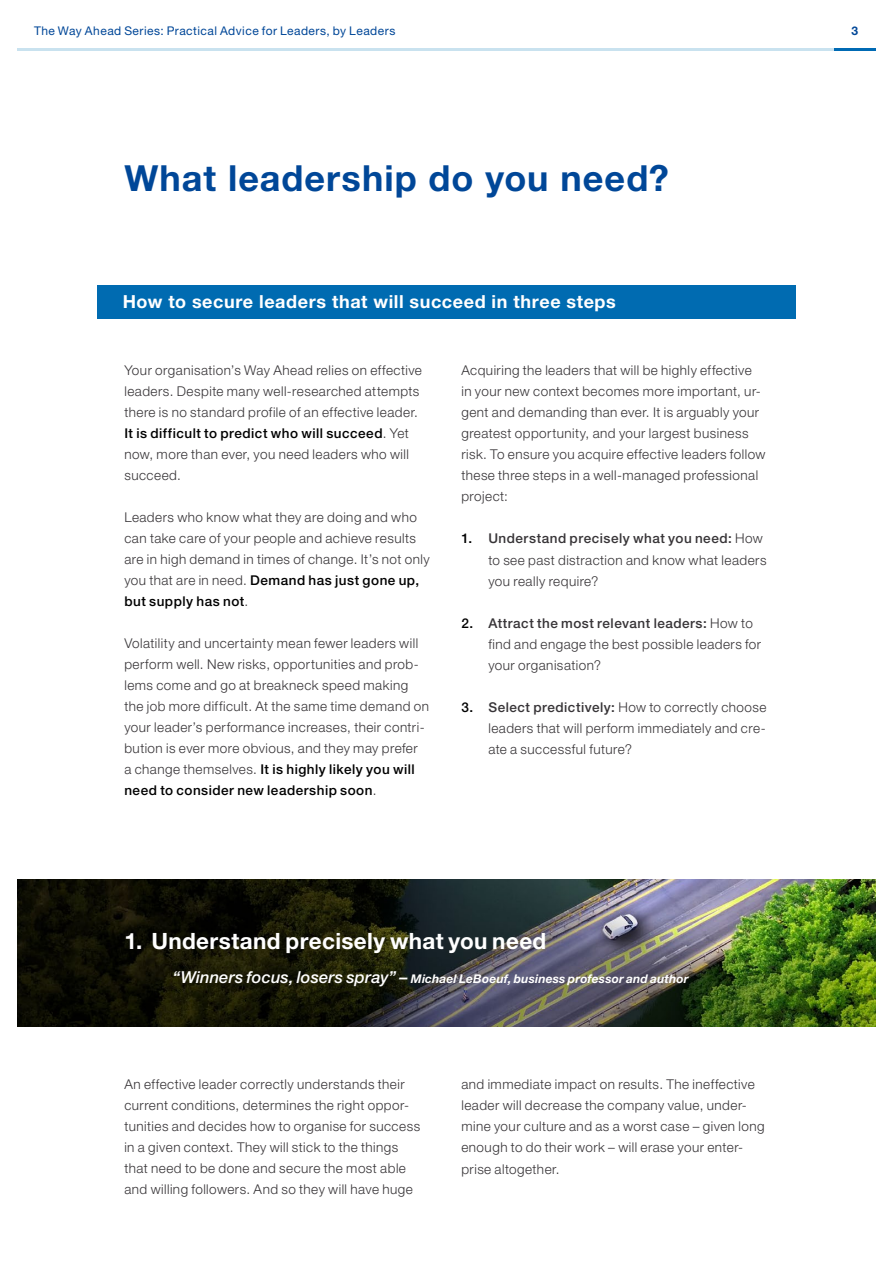
<style>
.page{position:relative;width:893px;height:1263px;background:#fff}
.page>*{position:absolute;margin:0;border:0;box-sizing:border-box;transform-origin:0 0}
.t1{font:700 36px "Helvetica Neue LT Std";letter-spacing:.03em;color:#004798}
.t2{font:700 22.5px "Helvetica Neue LT Std";letter-spacing:.015em;color:#fff}
.t3{font:700 18px "Helvetica Neue LT Std";letter-spacing:.03em;color:#fff}
.t4{font:300 13.5px/21px "Helvetica Neue LT Std";letter-spacing:.035em;color:#373437}
.t5{font:italic 700 12px "Helvetica Neue LT Std";letter-spacing:.015em;color:#fff}
.t6{font:12px "Helvetica Neue LT Std";letter-spacing:.04em;color:#004798}
.t7{font:700 12px "Helvetica Neue LT Std";color:#004798}
.s1{font-weight:500;color:#000}
.s2{font-weight:500}
.s3{font-weight:500;font-size:16.5px}
</style>
<div class="page">
<hr style="left:833px;top:49px;width:43px;height:2px;background:#006ab4">
<hr style="left:17px;top:49px;width:816px;height:2px;background:#c9e2ef">
<div style="left:97px;top:285px;width:699px;height:34px;background:#006bb1"></div>
<img style="left:17px;top:879px;width:859px;height:147px">
<p class="t6" style="left:34px;top:24px;width:363px">The Way Ahead Series: Practical Advice for Leaders, by Leaders</p>
<p class="t7" style="left:851px;top:23px;width:8px">3</p>
<h1 class="t1" style="left:124px;top:156px;width:546px">What leadership do you need?</h1>
<h3 class="t3" style="left:123px;top:291px;width:495px">How to secure leaders that will succeed in three steps</h3>
<p class="t4" style="left:124px;top:360px;width:299px">Your organisation’s Way Ahead relies on effective leaders. Despite many well-researched attempts there is no standard profile of an effective leader.<br><span class="s1">It is difficult to predict who will succeed</span>. Yet now, more than ever, you need leaders who will succeed.</p>
<p class="t4" style="left:124px;top:507px;width:307px">Leaders who know what they are doing and who can take care of your people and achieve results are in high demand in times of change. It’s not only you that are in need. <span class="s1">Demand has just gone up, but supply has not</span>.</p>
<p class="t4" style="left:124px;top:633px;width:306px">Volatility and uncertainty mean fewer leaders will perform well. New risks, opportunities and prob&shy;lems come and go at breakneck speed making the job more difficult. At the same time demand on your leader’s performance increases, their contri&shy;bution is ever more obvious, and they may prefer<br>a change themselves. <span class="s1">It is highly likely you will need to consider new leadership soon</span>.</p>
<p class="t4" style="left:461px;top:360px;width:306px">Acquiring the leaders that will be highly effective<br>in your new context becomes more important, ur&shy;gent and demanding than ever. It is arguably your greatest opportunity, and your largest business risk. To ensure you acquire effective leaders follow these three steps in a well-managed professional project:</p>
<p class="t4" style="left:488px;top:528px;width:280px;text-indent:-27px"><span class="s1">1.</span> <span class="s2">Understand precisely what you need:</span> How to see past distraction and know what leaders you really require?</p>
<p class="t4" style="left:488px;top:612px;width:274px;text-indent:-27px"><span class="s1">2.</span> <span class="s2">Attract the most relevant leaders:</span> How to find and engage the best possible leaders for your organisation?</p>
<p class="t4" style="left:488px;top:696px;width:280px;text-align:justify;text-indent:-27px"><span class="s1">3.</span> <span class="s2">Select predictively:</span> How to correctly choose leaders that will perform immediately and cre&shy;ate a successful future?</p>
<h2 class="t2" style="left:124px;top:927px;width:423px">1. Understand precisely what you need</h2>
<p class="t5" style="left:173px;top:972px;width:517px"><span class="s3">“Winners focus, losers spray” –</span> Michael LeBoeuf, business professor and author</p>
<p class="t4" style="left:124px;top:1074px;width:297px">An effective leader correctly understands their current conditions, determines the right oppor&shy;tunities and decides how to organise for success in a given context. They will stick to the things that need to be done and secure the most able and willing followers. And so they will have huge</p>
<p class="t4" style="left:461px;top:1074px;width:305px">and immediate impact on results. The ineffective leader will decrease the company value, under&shy;mine your culture and as a worst case – given long enough to do their work – will erase your enter&shy;prise altogether.</p>
</div>
